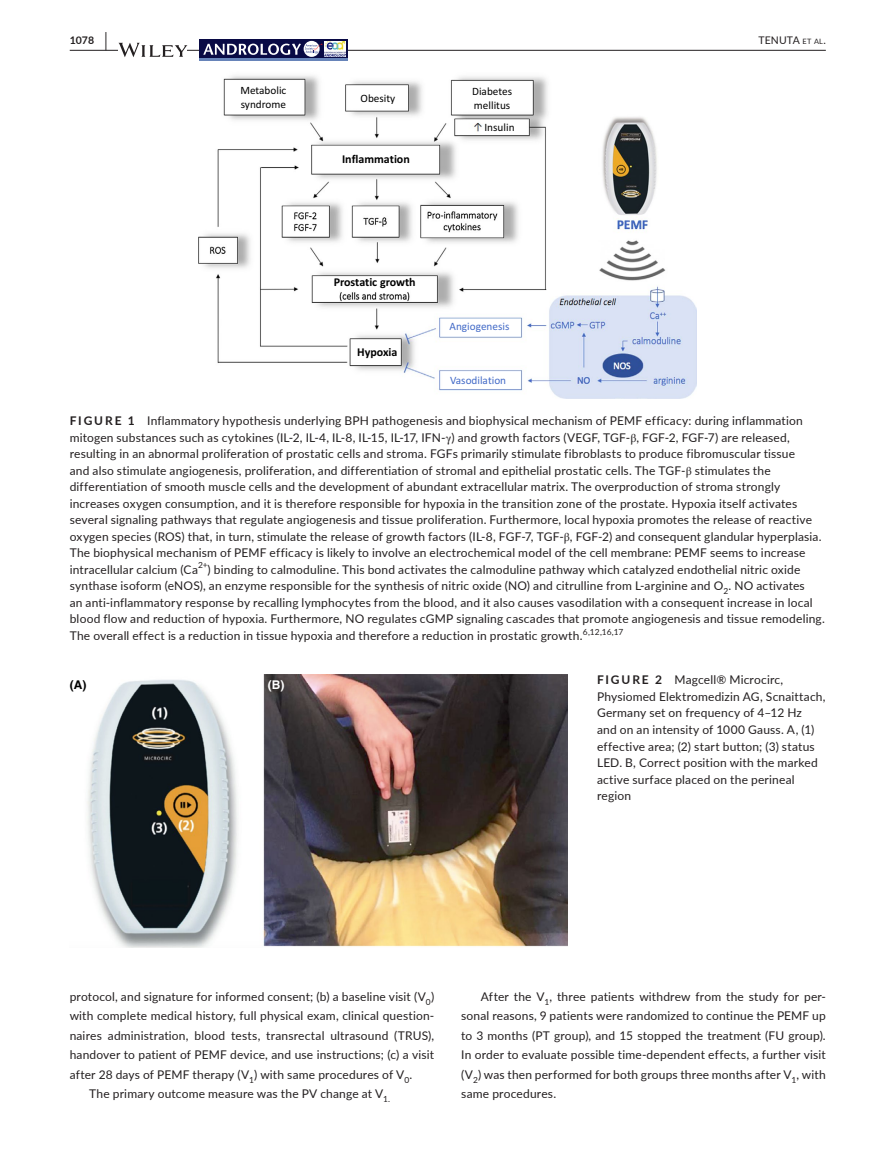
<style>
.page{position:relative;width:893px;height:1174px;background:#fff}
.page>*{position:absolute;margin:0;border:0;box-sizing:border-box;transform-origin:0 0}
.t1{font:12px/16.5px "Lato";letter-spacing:.015em;color:#231f20}
.t2{font:700 12px "Calibri";color:#000}
.t3{font:700 12px "Helvetica";color:#000}
.t4{font:700 12px "Helvetica";color:#fff}
.t5{font:11.25px/13.5px "Calibri";color:#000}
.t6{font:11.25px "Calibri";color:#426ac7}
.t7{font:10.5px "Lato";letter-spacing:.02em;color:#231f20}
.t8{font:700 10.5px "Lato";color:#231f20}
.s1{font-size:19.5px}
.s2{font-size:7.35px}
.s3{font-weight:700}
.s4{font-family:"STIX"}
</style>
<div class="page">
<hr style="left:70px;top:50px;width:756px;height:1px;background:#231f20">
<svg style="left:119px;top:43px;width:68px;height:14px"></svg>
<div style="left:199px;top:40px;width:149px;height:20px;background:#090a45"></div>
<svg style="left:304px;top:41px;width:16px;height:16px"></svg>
<svg style="left:203px;top:44px;width:119px;height:11px"></svg>
<hr style="left:199px;top:58px;width:149px;height:3px;background:#6784b9">
<img style="left:324px;top:41px;width:22px;height:16px">
<img style="left:199px;top:76px;width:498px;height:322px">
<img style="left:87px;top:675px;width:480px;height:272px">
<p class="t8" style="left:70px;top:33px;width:39px">1078 <span class="s1">|</span></p>
<p class="t7" style="left:758px;top:33px;width:69px">TENUTA <span class="s2">et al</span>.</p>
<p class="t5" style="left:240px;top:84px;width:47px">Metabolic syndrome</p>
<p class="t5" style="left:361px;top:91px;width:36px">Obesity</p>
<p class="t2" style="left:342px;top:151px;width:69px">Inflammation</p>
<p class="t5" style="left:472px;top:85px;width:41px">Diabetes mellitus</p>
<p class="t5" style="left:484px;top:120px;width:32px">Insulin</p>
<p class="t2" style="left:334px;top:274px;width:84px">Prostatic growth</p>
<p class="t2" style="left:357px;top:344px;width:42px">Hypoxia</p>
<p class="t6" style="left:449px;top:319px;width:62px">Angiogenesis</p>
<p class="t6" style="left:450px;top:373px;width:58px">Vasodilation</p>
<p class="t1" style="left:70px;top:412px;width:757px"><span class="s3">FIGURE 1</span> Inflammatory hypothesis underlying BPH pathogenesis and biophysical mechanism of PEMF efficacy: during inflammation mitogen substances such as cytokines (IL-2, IL-4, IL-8, IL-15, IL-17, IFN-<span class="s4">γ</span>) and growth factors (VEGF, TGF-<span class="s4">β</span>, FGF-2, FGF-7) are released, resulting in an abnormal proliferation of prostatic cells and stroma. FGFs primarily stimulate fibroblasts to produce fibromuscular tissue<br>and also stimulate angiogenesis, proliferation, and differentiation of stromal and epithelial prostatic cells. The TGF-<span class="s4">β</span> stimulates the differentiation of smooth muscle cells and the development of abundant extracellular matrix. The overproduction of stroma strongly increases oxygen consumption, and it is therefore responsible for hypoxia in the transition zone of the prostate. Hypoxia itself activates several signaling pathways that regulate angiogenesis and tissue proliferation. Furthermore, local hypoxia promotes the release of reactive oxygen species (ROS) that, in turn, stimulate the release of growth factors (IL-8, FGF-7, TGF-<span class="s4">β</span>, FGF-2) and consequent glandular hyperplasia.<br>The biophysical mechanism of PEMF efficacy is likely to involve an electrochemical model of the cell membrane: PEMF seems to increase intracellular calcium (Ca<sup>2+</sup>) binding to calmoduline. This bond activates the calmoduline pathway which catalyzed endothelial nitric oxide synthase isoform (eNOS), an enzyme responsible for the synthesis of nitric oxide (NO) and citrulline from L-arginine and O<sub>2</sub>. NO activates<br>an anti-inflammatory response by recalling lymphocytes from the blood, and it also causes vasodilation with a consequent increase in local blood flow and reduction of hypoxia. Furthermore, NO regulates cGMP signaling cascades that promote angiogenesis and tissue remodeling.<br>The overall effect is a reduction in tissue hypoxia and therefore a reduction in prostatic growth.<sup>6,12,16,17</sup></p>
<p class="t3" style="left:70px;top:678px;width:18px">(A)</p>
<p class="t4" style="left:268px;top:678px;width:18px">(B)</p>
<p class="t1" style="left:597px;top:671px;width:230px"><span class="s3">FIGURE 2</span> Magcell® Microcirc, Physiomed Elektromedizin AG, Scnaittach, Germany set on frequency of 4–12 Hz<br>and on an intensity of 1000 Gauss. A, (1) effective area; (2) start button; (3) status LED. B, Correct position with the marked active surface placed on the perineal region</p>
<p class="t1" style="left:70px;top:987px;width:366px">protocol, and signature for informed consent; (b) a baseline visit (V<sub>0</sub>)</p>
<p class="t1" style="left:70px;top:1007px;width:366px">with complete medical history, full physical exam, clinical question-</p>
<p class="t1" style="left:70px;top:1026px;width:366px">naires administration, blood tests, transrectal ultrasound (TRUS),</p>
<p class="t1" style="left:70px;top:1046px;width:366px">handover to patient of PEMF device, and use instructions; (c) a visit</p>
<p class="t1" style="left:70px;top:1065px;width:344px">after 28 days of PEMF therapy (V<sub>1</sub>) with same procedures of V<sub>0</sub>.</p>
<p class="t1" style="left:89px;top:1085px;width:303px">The primary outcome measure was the PV change at V<sub>1.</sub></p>
<p class="t1" style="left:461px;top:986px;width:366px;line-height:19.5px;text-align:justify;text-indent:20px">After the V<sub>1</sub>, three patients withdrew from the study for per&shy;sonal reasons, 9 patients were randomized to continue the PEMF up to 3 months (PT group), and 15 stopped the treatment (FU group).<br>In order to evaluate possible time-dependent effects, a further visit (V<sub>2</sub>) was then performed for both groups three months after V<sub>1</sub>, with same procedures.</p>
</div>
